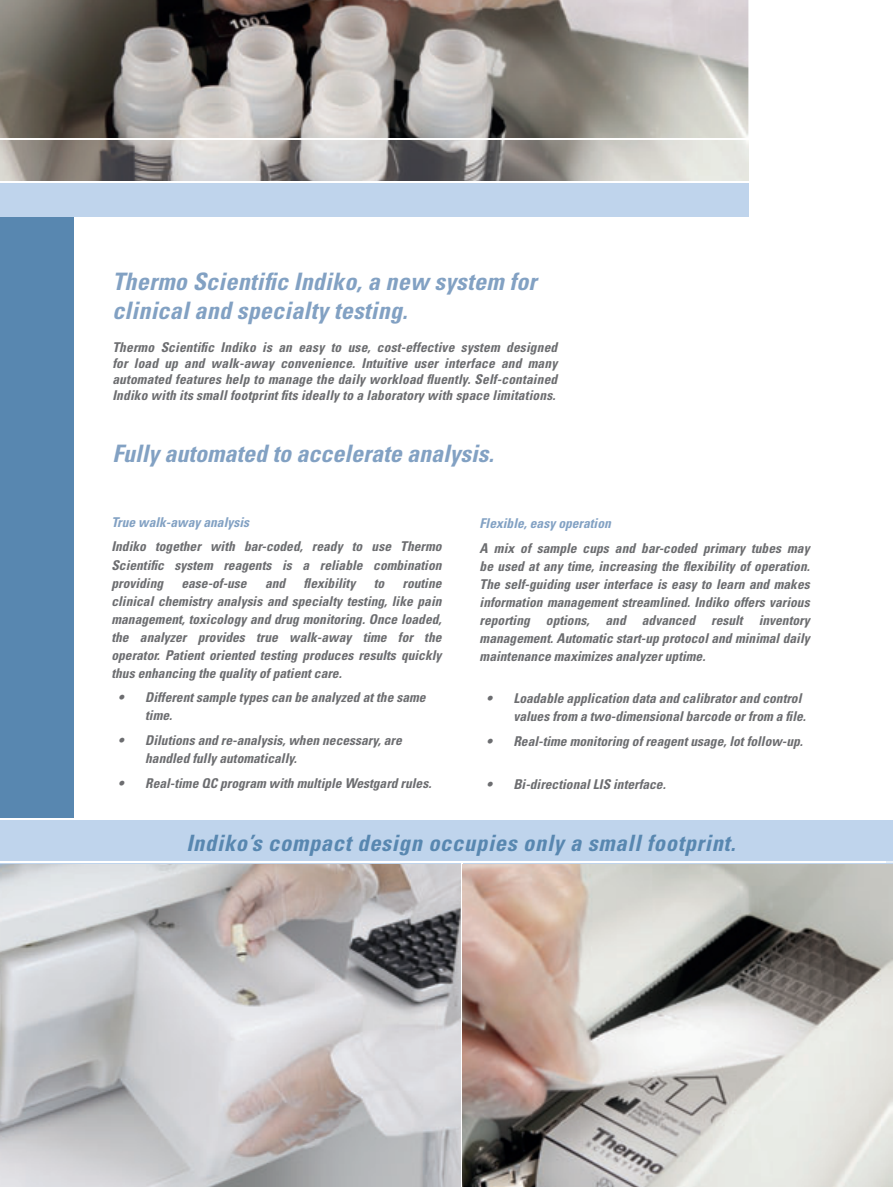
<style>
.page{position:relative;width:893px;height:1187px;background:#fff}
.page>*{position:absolute;margin:0;border:0;box-sizing:border-box;transform-origin:0 0}
.t1{font:italic 700 condensed 24px/28.8px "Univers LT Std";letter-spacing:.01em;color:#82a1c3}
.t2{font:italic 700 condensed 22.5px "Univers LT Std";letter-spacing:.03em;color:#5887b0}
.t3{font:italic 700 condensed 13.5px/18px "Univers LT Std";color:#6c6d70;text-align:justify}
.t4{font:italic 700 condensed 13.5px "Univers LT Std";color:#82a1c3}
</style>
<div class="page">
<div style="left:0;top:0;width:74px;height:1186px;background:#5887b0"></div>
<img style="left:0;top:0;width:748px;height:139px">
<div style="left:0;top:182px;width:748px;height:35px;background:#bfd4ec"></div>
<img style="left:0;top:140px;width:748px;height:41px">
<hr style="left:0;top:181px;width:893px;height:2px;background:#fff">
<hr style="left:0;top:139px;width:893px;height:1px;background:#fff">
<div style="left:0;top:818px;width:893px;height:46px;background:#bfd4ec"></div>
<img style="left:0;top:864px;width:893px;height:322px">
<hr style="left:461px;top:862px;width:2px;height:324px;background:#fff">
<hr style="left:892px;top:0;width:1px;height:53px;background:#d5dde6">
<hr style="left:0;top:861px;width:893px;height:1px;background:#fff">
<svg style="left:886px;top:861px;width:7px;height:2px"></svg>
<hr style="left:0;top:818px;width:893px;height:1px;background:#fff">
<h1 class="t1" style="left:112px;top:267px;width:426px">Thermo Scientific Indiko, a new system for clinical and specialty testing.</h1>
<p class="t3" style="left:112px;top:339px;width:446px;line-height:16.2px">Thermo Scientific Indiko is an easy to use, cost-effective system designed for load up and walk-away convenience. Intuitive user interface and many automated features help to manage the daily workload fluently. Self-contained Indiko with its small footprint fits ideally to a laboratory with space limitations.</p>
<h1 class="t1" style="left:112px;top:438px;width:383px">Fully automated to accelerate analysis.</h1>
<p class="t4" style="left:111px;top:513px;width:139px">True walk-away analysis</p>
<p class="t3" style="left:111px;top:537px;width:332px">Indiko together with bar-coded, ready to use Thermo Scientific system reagents is a reliable combination providing</p>
<p class="t3" style="left:181px;top:573px;width:67px">ease-of-use</p>
<p class="t3" style="left:265px;top:573px;width:22px">and</p>
<p class="t3" style="left:304px;top:573px;width:53px">flexibility</p>
<p class="t3" style="left:374px;top:573px;width:12px">to</p>
<p class="t3" style="left:111px;top:573px;width:332px;text-indent:291px">routine clinical chemistry analysis and specialty testing, like pain management, toxicology and drug monitoring. Once loaded, the analyzer provides true walk-away time for the operator. Patient oriented testing produces results quickly thus enhancing the quality of patient care.</p>
<p class="t3" style="left:145px;top:688px;width:282px;text-indent:-27px">• Different sample types can be analyzed at the same time.</p>
<p class="t3" style="left:145px;top:731px;width:258px;text-indent:-27px">• Dilutions and re-analysis, when necessary, are handled fully automatically.</p>
<p class="t3" style="left:118px;top:774px;width:315px">• Real-time QC program with multiple Westgard rules.</p>
<p class="t4" style="left:480px;top:515px;width:133px">Flexible, easy operation</p>
<p class="t3" style="left:480px;top:539px;width:332px">A mix of sample cups and bar-coded primary tubes may be used at any time, increasing the flexibility of operation.<br>The self-guiding user interface is easy to learn and makes information management streamlined. Indiko offers various reporting options, and advanced result inventory management. Automatic start-up protocol and minimal daily maintenance maximizes analyzer uptime.</p>
<p class="t3" style="left:513px;top:689px;width:294px;text-indent:-27px">• Loadable application data and calibrator and control values from a two-dimensional barcode or from a file.</p>
<p class="t3" style="left:486px;top:732px;width:318px">• Real-time monitoring of reagent usage, lot follow-up.</p>
<p class="t3" style="left:486px;top:775px;width:181px">• Bi-directional LIS interface.</p>
<h2 class="t2" style="left:186px;top:828px;width:551px">Indiko’s compact design occupies only a small footprint.</h2>
</div>
